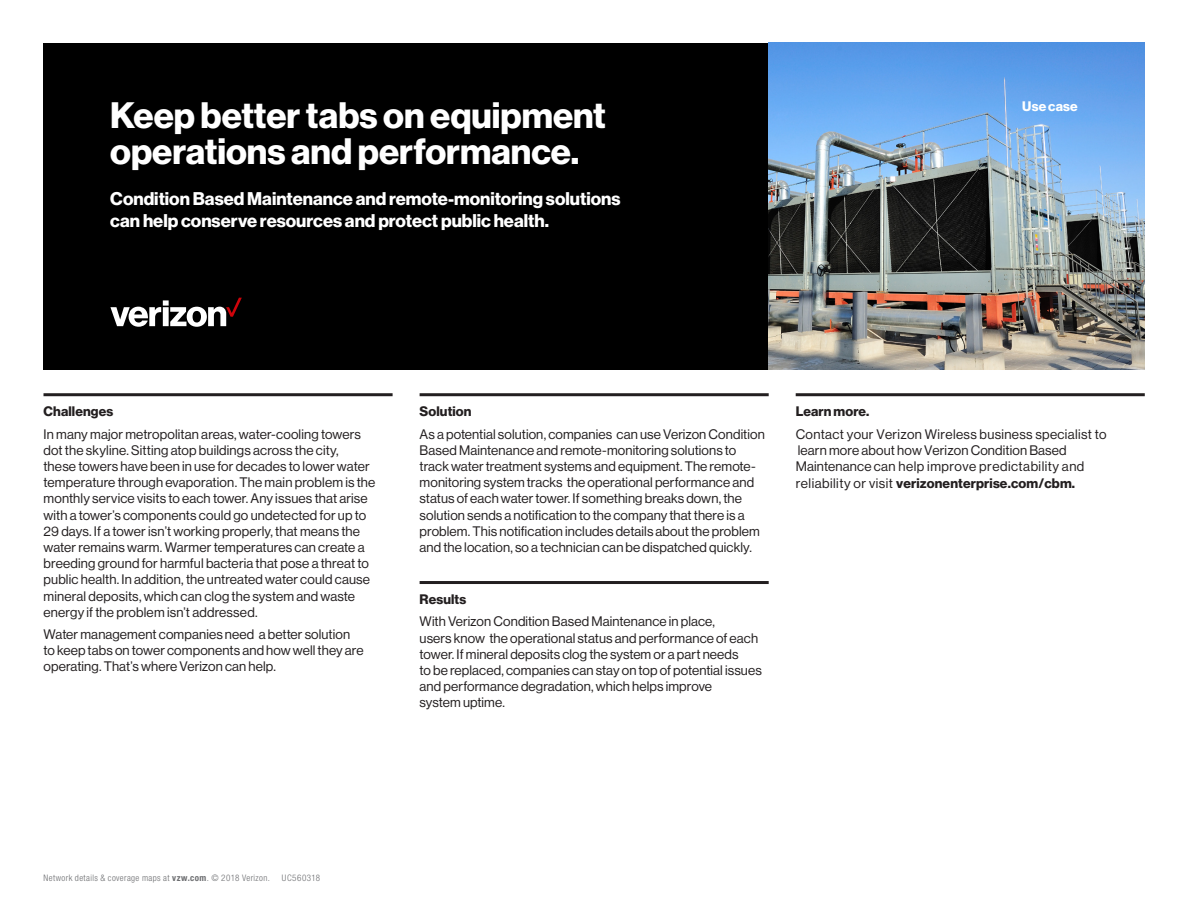
<style>
.page{position:relative;width:1188px;height:918px;background:#fff}
.page>*{position:absolute;margin:0;border:0;box-sizing:border-box;transform-origin:0 0}
.Headline_white{font:36px/36px "N Haas Grotesk DS Std 75 Bd";color:#fff}
.Subhead_white{font:18px/21.6px "N Haas Grotesk DS Std 75 Bd";color:#fff}
.body_copy{font:13.5px/16.2px "N Haas Grotesk DS Std 55 Rg";letter-spacing:.01em;color:#231f20}
.New_Paragraph_with_2{font:13.5px "N Haas Grotesk DS Std 75 Bd";letter-spacing:.01em;color:#231f20}
.body_intro{font:13.5px "N Haas Grotesk DS Std 75 Bd";letter-spacing:.01em;color:#fff}
._17_Legal_W_Footnote{font:300 condensed 9px "Helvetica Neue LT Std";letter-spacing:.04em;color:#6c6d70}
._17_Legal_W_Footnote-2{font:300 condensed 9px "Helvetica Neue LT Std";letter-spacing:.06em;color:#6c6d70}
.s1{font-family:"N Haas Grotesk DS Std 75 Bd"}
.s2{font-weight:700}
</style>
<div class="page">
<hr style="left:44px;top:393px;width:349px;height:3px;background:#231f20">
<hr style="left:420px;top:393px;width:349px;height:3px;background:#231f20">
<hr style="left:420px;top:581px;width:349px;height:3px;background:#231f20">
<hr style="left:796px;top:393px;width:349px;height:3px;background:#231f20">
<div style="left:44px;top:43px;width:725px;height:327px;background:#000"></div>
<img style="left:769px;top:43px;width:376px;height:327px">
<svg style="left:110px;top:298px;width:132px;height:29px"></svg>
<p class="Headline_white" style="left:110px;top:98px;width:497px">Keep better tabs on equipment operations and performance.</p>
<p class="Subhead_white" style="left:110px;top:189px;width:512px">Condition Based Maintenance and remote-monitoring solutions can help conserve resources and protect public health.</p>
<p class="body_intro" style="left:1022px;top:98px;width:57px">Use case</p>
<p class="New_Paragraph_with_2" style="left:44px;top:404px;width:71px">Challenges</p>
<p class="body_copy" style="left:44px;top:426px;width:334px">In many major metropolitan areas, water-cooling towers dot the skyline. Sitting atop buildings across the city,<br>these towers have been in use for decades to lower water temperature through evaporation. The main problem is the monthly service visits to each tower. Any issues that arise with a tower’s components could go undetected for up to 29 days. If a tower isn’t working properly, that means the water remains warm. Warmer temperatures can create a breeding ground for harmful bacteria that pose a threat to public health. In addition, the untreated water could cause mineral deposits, which can clog the system and waste energy if the problem isn’t addressed.</p>
<p class="body_copy" style="left:44px;top:626px;width:322px">Water management companies need a better solution to keep tabs on tower components and how well they are operating. That’s where Verizon can help.</p>
<p class="New_Paragraph_with_2" style="left:420px;top:404px;width:54px">Solution</p>
<p class="body_copy" style="left:420px;top:426px;width:347px">As a potential solution, companies can use Verizon Condition Based Maintenance and remote-monitoring solutions to track water treatment systems and equipment. The remote&shy;monitoring system tracks the operational performance and status of each water tower. If something breaks down, the solution sends a notification to the company that there is a problem. This notification includes details about the problem and the location, so a technician can be dispatched quickly.</p>
<p class="New_Paragraph_with_2" style="left:420px;top:592px;width:48px">Results</p>
<p class="body_copy" style="left:420px;top:614px;width:344px">With Verizon Condition Based Maintenance in place,<br>users know the operational status and performance of each tower. If mineral deposits clog the system or a part needs<br>to be replaced, companies can stay on top of potential issues and performance degradation, which helps improve<br>system uptime.</p>
<p class="body_copy" style="left:796px;top:401px;width:312px;line-height:22.2px"><span class="s1">Learn more.<br></span>Contact your Verizon Wireless business specialist to</p>
<p class="body_copy" style="left:796px;top:442px;width:290px">learn more about how Verizon Condition Based<br>Maintenance can help improve predictability and reliability or visit <span class="s1">verizonenterprise.com/cbm.</span></p>
<p class="_17_Legal_W_Footnote" style="left:44px;top:873px;width:228px">Network details &amp; coverage maps at <span class="s2">vzw.com</span>. © 2018 Verizon.</p>
<p class="_17_Legal_W_Footnote-2" style="left:282px;top:873px;width:40px">UC560318</p>
</div>
